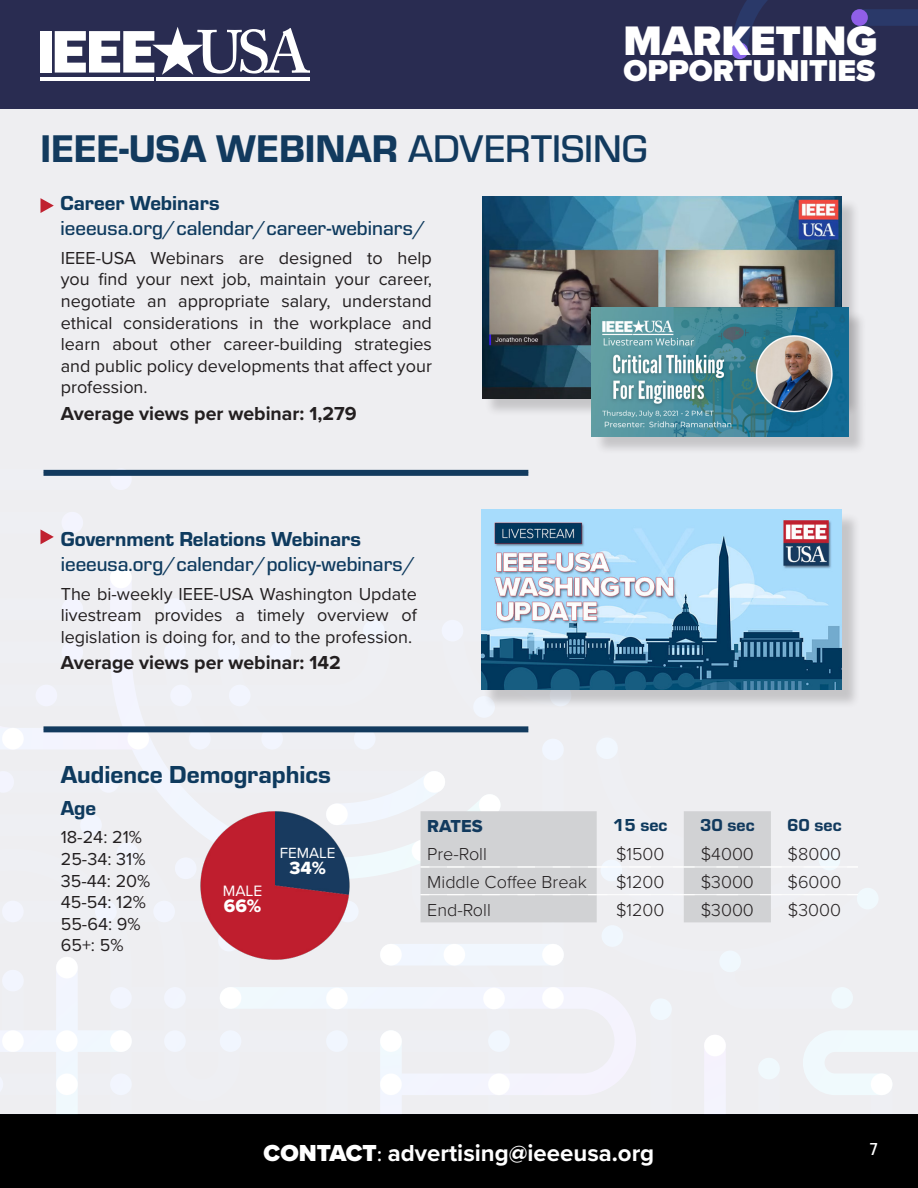
<style>
.page{position:relative;width:918px;height:1188px;background:#fff}
.page>*{position:absolute;margin:0;border:0;box-sizing:border-box;transform-origin:0 0}
.t1{font:900 42.75px "Proxima Nova";color:#fff}
.Envise{font:40.05px "Eurostile Hea";color:#123a5e}
.t2{font:900 31.35px "Proxima Nova";color:#fff}
.Grandiloquence{font:25.5px "Eurostile Hea";color:#0e3a5e}
.t3{font:700 24px "Proxima Nova";color:#fff}
.Grandiose{font:500 21px/25.2px "Eurostile";color:#0e3a5e}
.Grandiose-2{font:21px "Eurostile Hea";color:#0e3a5e}
.Moongage{font:700 19.5px "Proxima Nova";color:#231f20}
.Paragraph_Style_1{font:18.75px "Proxima Nova Extrabld";color:#fff}
.Paragraph_Style_1-2{font:18.3px "Proxima Nova Extrabld";color:#fff}
.Paragraph_Style_1-3{font:18px/21.6px "Proxima Nova";color:#231f20;text-align:justify}
.Paragraph_Style_1-4{font:300 18px "Proxima Nova";color:#231f20}
.Feldspar{font:18px "Proxima Nova";color:#231f20}
.Envise-2{font:18px "Eurostile Hea";color:#123a5e}
.Paragraph_Style_1-5{font:18px "Proxima Nova Extrabld";color:#123a5e}
.Envise-3{font:18px "Eurostile Hea";color:#0e3a5e}
.t4{font:500 18px "Proxima Nova Cond";color:#fff}
.Paragraph_Style_1-6{font:15.6px "Proxima Nova";color:#fff}
.Paragraph_Style_1-7{font:15.3px "Proxima Nova";color:#fff}
.s1{font-family:"Eurostile";font-weight:500}
.s2{font-family:"Eurostile Hea";font-weight:400}
.s3{font-weight:900}
.s4{font-family:"Minion Pro";font-weight:400}
</style>
<div class="page">
<div style="left:0;top:1115px;width:918px;height:73px;background:#000"></div>
<div style="left:0;top:109px;width:918px;height:1006px;background:#eeeef1"></div>
<svg style="left:43px;top:469px;width:89px;height:7px"></svg>
<div style="left:110px;top:468px;width:22px;height:22px;background:#f3f4fe;border-radius:11px"></div>
<div style="left:110px;top:567px;width:22px;height:21px;background:#fff;border-radius:50%"></div>
<div style="left:0;top:0;width:918px;height:109px;background:#292c51"></div>
<svg style="left:731px;top:0;width:187px;height:59px"></svg>
<svg style="left:851px;top:9px;width:17px;height:17px"></svg>
<svg style="left:731px;top:42px;width:17px;height:17px"></svg>
<div style="left:40px;top:31px;width:12px;height:42px;background:#fff"></div>
<hr style="left:40px;top:77px;width:114px;height:4px;background:#fff">
<svg style="left:55px;top:27px;width:255px;height:48px"></svg>
<hr style="left:156px;top:77px;width:154px;height:4px;background:#fff">
<svg style="left:0;top:598px;width:918px;height:517px"></svg>
<img style="left:198px;top:803px;width:154px;height:165px">
<svg style="left:40px;top:198px;width:14px;height:15px"></svg>
<div style="left:484px;top:199px;width:377px;height:218px;background:#231f20;opacity:.2"></div>
<img style="left:482px;top:196px;width:360px;height:203px">
<div style="left:594px;top:310px;width:274px;height:145px;background:#231f20;opacity:.2"></div>
<img style="left:592px;top:308px;width:257px;height:128px">
<div style="left:44px;top:470px;width:484px;height:6px;background:#123a5e"></div>
<svg style="left:40px;top:512px;width:43px;height:33px"></svg>
<div style="left:483px;top:512px;width:377px;height:196px;background:#231f20;opacity:.2"></div>
<img style="left:481px;top:510px;width:361px;height:180px">
<div style="left:44px;top:726px;width:484px;height:6px;background:#123a5e"></div>
<p class="t1" style="left:624px;top:9px;width:255px">MARKETING</p>
<p class="t2" style="left:624px;top:47px;width:253px">OPPORTUNITIES</p>
<p class="Envise" style="left:40px;top:120px;width:609px">IEEE-USA WEBINAR <span class="s1">ADVERTISING</span></p>
<p class="Grandiose" style="left:61px;top:190px;width:367px"><span class="s2">Career Webinars </span>ieeeusa.org/calendar/career-webinars/</p>
<p class="Paragraph_Style_1-3" style="left:61px;top:246px;width:373px">IEEE-USA Webinars are designed to help you find your next job, maintain your career, negotiate an appropriate salary, understand ethical considerations in the workplace and learn about other career-building strategies and public policy developments that affect your profession.</p>
<p class="Moongage" style="left:61px;top:399px;width:297px">Average views per webinar: 1,279</p>
<p class="Grandiose" style="left:61px;top:525px;width:357px"><span class="s2">Government Relations Webinars </span>ieeeusa.org/calendar/policy-webinars/</p>
<p class="Paragraph_Style_1-3" style="left:61px;top:582px;width:358px">The bi-weekly IEEE-USA Washington Update livestream provides a timely overview of legislation is doing for, and to the profession.</p>
<p class="Moongage" style="left:61px;top:648px;width:282px">Average views per webinar: 142</p>
<p class="Grandiloquence" style="left:61px;top:757px;width:272px">Audience Demographics</p>
<p class="Grandiose-2" style="left:61px;top:793px;width:37px">Age</p>
<p class="Feldspar" style="left:61px;top:824px;width:83px">18-24: 21%</p>
<p class="Feldspar" style="left:61px;top:846px;width:86px">25-34: 31%</p>
<p class="Feldspar" style="left:61px;top:867px;width:91px">35-44: 20%</p>
<p class="Feldspar" style="left:61px;top:889px;width:87px">45-54: 12%</p>
<p class="Feldspar" style="left:61px;top:910px;width:81px">55-64: 9%</p>
<p class="Paragraph_Style_1-3" style="left:61px;top:934px;width:64px">65+: 5%</p>
<p class="Paragraph_Style_1-7" style="left:280px;top:841px;width:57px">FEMALE</p>
<p class="Paragraph_Style_1-2" style="left:289px;top:855px;width:38px">34%</p>
<p class="Paragraph_Style_1-6" style="left:223px;top:879px;width:41px">MALE</p>
<p class="Paragraph_Style_1" style="left:224px;top:892px;width:39px">66%</p>
<p class="Paragraph_Style_1-5" style="left:427px;top:813px;width:57px">RATES</p>
<p class="Envise-3" style="left:613px;top:813px;width:56px">15 sec</p>
<p class="Envise-2" style="left:700px;top:813px;width:56px">30 sec</p>
<p class="Envise-2" style="left:787px;top:813px;width:56px">60 sec</p>
<p class="Paragraph_Style_1-4" style="left:427px;top:841px;width:61px">Pre-Roll</p>
<p class="Paragraph_Style_1-4" style="left:616px;top:841px;width:50px">$1500</p>
<p class="Paragraph_Style_1-4" style="left:701px;top:841px;width:55px">$4000</p>
<p class="Paragraph_Style_1-4" style="left:788px;top:841px;width:55px">$8000</p>
<p class="Paragraph_Style_1-4" style="left:427px;top:869px;width:161px">Middle Coffee Break</p>
<p class="Paragraph_Style_1-4" style="left:616px;top:869px;width:50px">$1200</p>
<p class="Paragraph_Style_1-4" style="left:701px;top:869px;width:55px">$3000</p>
<p class="Paragraph_Style_1-4" style="left:788px;top:869px;width:55px">$6000</p>
<p class="Paragraph_Style_1-4" style="left:427px;top:896px;width:65px">End-Roll</p>
<p class="Paragraph_Style_1-4" style="left:616px;top:896px;width:50px">$1200</p>
<p class="Paragraph_Style_1-4" style="left:701px;top:896px;width:55px">$3000</p>
<p class="Paragraph_Style_1-4" style="left:788px;top:896px;width:55px">$3000</p>
<h3 class="t3" style="left:264px;top:1135px;width:392px"><span class="s3">CONTACT</span><span class="s4">:</span> advertising@ieeeusa.org</h3>
<p class="t4" style="left:870px;top:1135px;width:9px">7</p>
</div>
